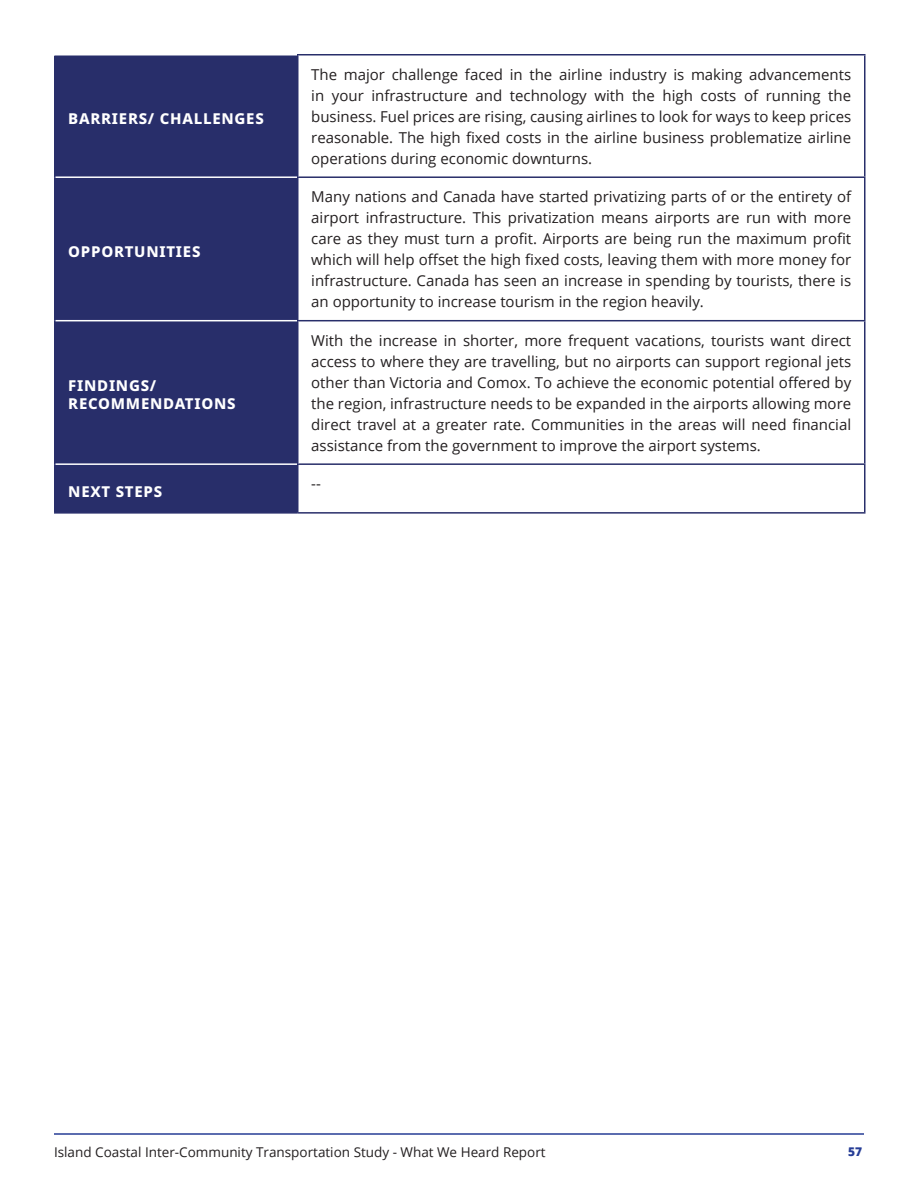
<style>
.page{position:relative;width:918px;height:1188px;background:#fff}
.page>*{position:absolute;margin:0;border:0;box-sizing:border-box;transform-origin:0 0}
.t1{font:15px/21px "Open Sans";color:#231f20;text-align:justify}
.t2{font:800 15px/18px "Noto Sans";letter-spacing:.05em;color:#fff}
.t3{font:13.5px "Open Sans";color:#231f20}
.t4{font:800 12px "Open Sans";color:#263d96}
</style>
<div class="page">
<hr style="left:54px;top:1133px;width:810px;height:2px;background:#263d96">
<div style="left:56px;top:56px;width:241px;height:456px;background:#282e6a"></div>
<hr style="left:54px;top:56px;width:2px;height:121px;background:#282e6a">
<hr style="left:297px;top:54px;width:569px;height:2px;background:#282e6a">
<hr style="left:297px;top:56px;width:1px;height:120px;background:#282e6a">
<hr style="left:864px;top:56px;width:2px;height:120px;background:#282e6a">
<hr style="left:54px;top:177px;width:2px;height:144px;background:#282e6a">
<hr style="left:297px;top:176px;width:569px;height:2px;background:#282e6a">
<hr style="left:297px;top:178px;width:1px;height:142px;background:#282e6a">
<hr style="left:864px;top:178px;width:2px;height:142px;background:#282e6a">
<hr style="left:54px;top:321px;width:2px;height:143px;background:#282e6a">
<hr style="left:297px;top:320px;width:569px;height:1px;background:#282e6a">
<hr style="left:297px;top:321px;width:1px;height:142px;background:#282e6a">
<hr style="left:864px;top:321px;width:2px;height:142px;background:#282e6a">
<hr style="left:54px;top:464px;width:2px;height:48px;background:#282e6a">
<hr style="left:297px;top:463px;width:569px;height:2px;background:#282e6a">
<hr style="left:297px;top:465px;width:1px;height:47px;background:#282e6a">
<hr style="left:864px;top:465px;width:2px;height:47px;background:#282e6a">
<hr style="left:54px;top:512px;width:244px;height:2px;background:#282e6a">
<hr style="left:298px;top:512px;width:568px;height:2px;background:#282e6a">
<hr style="left:56px;top:176px;width:241px;height:2px;background:#fff">
<hr style="left:56px;top:320px;width:241px;height:1px;background:#fff">
<hr style="left:56px;top:463px;width:241px;height:2px;background:#fff">
<p class="t2" style="left:68px;top:110px;width:197px">BARRIERS/ CHALLENGES</p>
<p class="t2" style="left:68px;top:243px;width:134px">OPPORTUNITIES</p>
<p class="t2" style="left:68px;top:377px;width:169px">FINDINGS/<br>RECOMMENDATIONS</p>
<p class="t2" style="left:68px;top:482px;width:95px">NEXT STEPS</p>
<p class="t1" style="left:311px;top:63px;width:542px">The major challenge faced in the airline industry is making advancements in your infrastructure and technology with the high costs of running the business. Fuel prices are rising, causing airlines to look for ways to keep prices reasonable. The high fixed costs in the airline business problematize airline operations during economic downturns.</p>
<p class="t1" style="left:311px;top:186px;width:542px">Many nations and Canada have started privatizing parts of or the entirety of airport infrastructure. This privatization means airports are run with more care as they must turn a profit. Airports are being run the maximum profit which will help offset the high fixed costs, leaving them with more money for infrastructure. Canada has seen an increase in spending by tourists, there is an opportunity to increase tourism in the region heavily.</p>
<p class="t1" style="left:311px;top:329px;width:542px">With the increase in shorter, more frequent vacations, tourists want direct access to where they are travelling, but no airports can support regional jets other than Victoria and Comox. To achieve the economic potential offered by the region, infrastructure needs to be expanded in the airports allowing more direct travel at a greater rate. Communities in the areas will need financial assistance from the government to improve the airport systems.</p>
<p class="t1" style="left:311px;top:473px;width:11px">--</p>
<p class="t3" style="left:54px;top:1143px;width:493px">Island Coastal Inter-Community Transportation Study - What We Heard Report</p>
<p class="t4" style="left:848px;top:1142px;width:16px">57</p>
</div>
